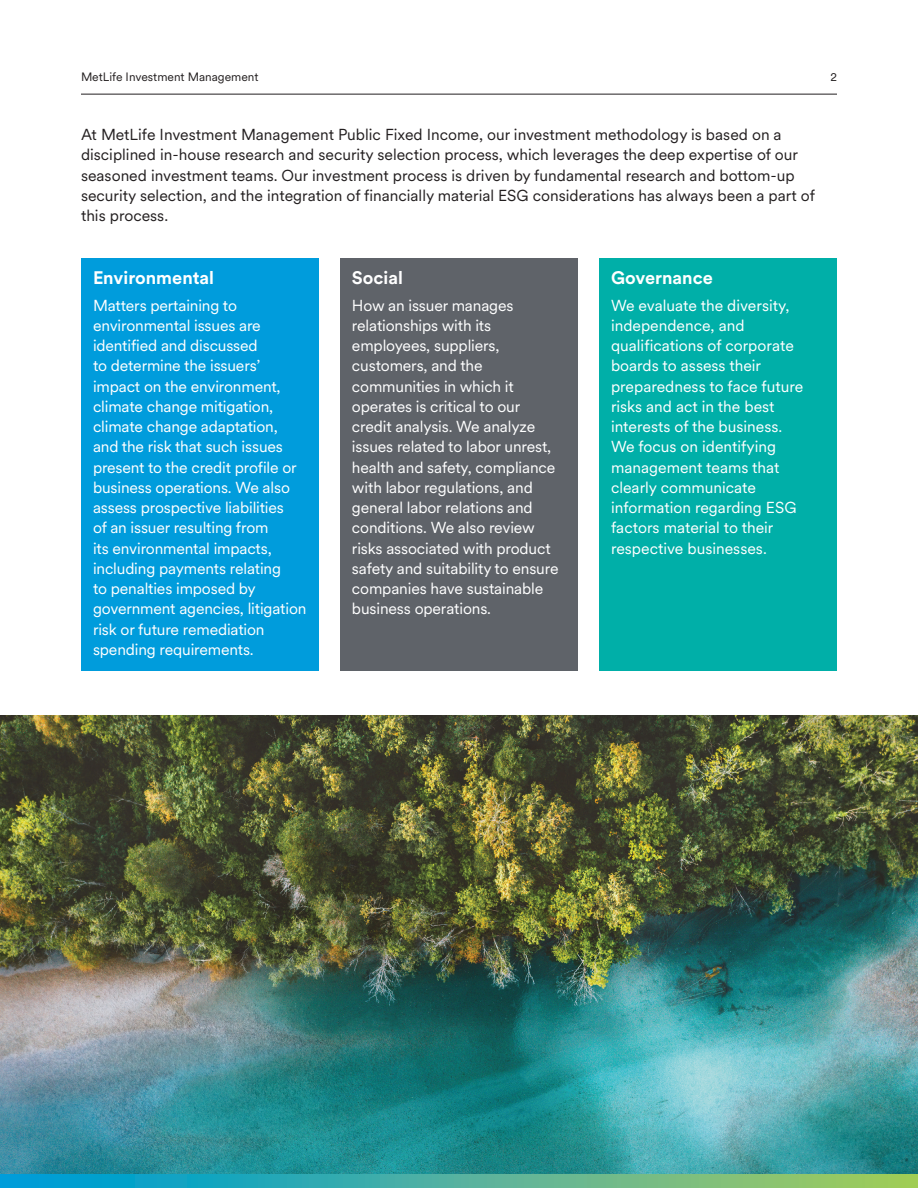
<style>
.page{position:relative;width:918px;height:1188px;background:#fff}
.page>*{position:absolute;margin:0;border:0;box-sizing:border-box;transform-origin:0 0}
.t1{font:700 18px "Met Life Circular";color:#fff}
.t2{font:15.75px/20.2px "Met Life Circular";letter-spacing:-.01em;color:#fff}
.t3{font:15.75px/20.2px "Met Life Circular";color:#231f20}
.t4{font:12px "Met Life Circular";color:#231f20}
</style>
<div class="page">
<hr style="left:81px;top:94px;width:756px;height:1px;background:#231f20">
<img style="left:0;top:716px;width:918px;height:458px">
<svg style="left:0;top:1174px;width:918px;height:14px;background:#4db29d"></svg>
<div style="left:81px;top:258px;width:238px;height:412px;background:#009cdc"></div>
<div style="left:340px;top:258px;width:238px;height:412px;background:#5f6369"></div>
<div style="left:599px;top:258px;width:238px;height:412px;background:#00afa8"></div>
<p class="t4" style="left:81px;top:69px;width:179px">MetLife Investment Management</p>
<p class="t4" style="left:830px;top:69px;width:8px">2</p>
<p class="t3" style="left:81px;top:124px;width:736px">At MetLife Investment Management Public Fixed Income, our investment methodology is based on a disciplined in-house research and security selection process, which leverages the deep expertise of our seasoned investment teams. Our investment process is driven by fundamental research and bottom-up security selection, and the integration of financially material ESG considerations has always been a part of this process.</p>
<p class="t1" style="left:93px;top:265px;width:123px">Environmental</p>
<p class="t2" style="left:93px;top:294px;width:215px">Matters pertaining to environmental issues are identified and discussed<br>to determine the issuers’ impact on the environment, climate change mitigation, climate change adaptation, and the risk that such issues present to the credit profile or business operations. We also assess prospective liabilities<br>of an issuer resulting from<br>its environmental impacts, including payments relating<br>to penalties imposed by government agencies, litigation risk or future remediation spending requirements.</p>
<p class="t1" style="left:352px;top:265px;width:53px">Social</p>
<p class="t2" style="left:352px;top:294px;width:208px">How an issuer manages relationships with its employees, suppliers, customers, and the communities in which it operates is critical to our credit analysis. We analyze issues related to labor unrest, health and safety, compliance with labor regulations, and general labor relations and conditions. We also review risks associated with product safety and suitability to ensure companies have sustainable business operations.</p>
<p class="t1" style="left:611px;top:265px;width:103px">Governance</p>
<p class="t2" style="left:611px;top:294px;width:194px">We evaluate the diversity, independence, and qualifications of corporate boards to assess their preparedness to face future risks and act in the best interests of the business.<br>We focus on identifying management teams that clearly communicate information regarding ESG factors material to their respective businesses.</p>
</div>
